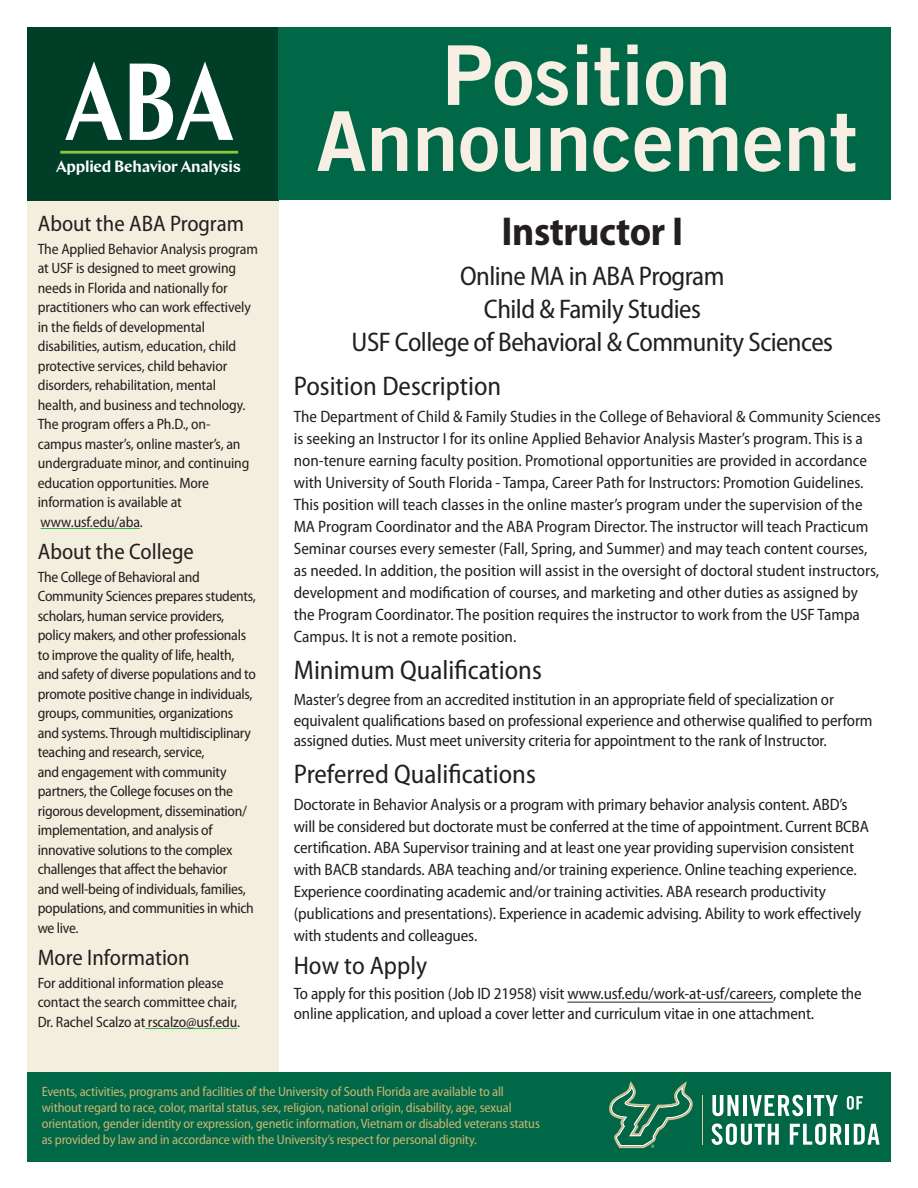
<style>
.page{position:relative;width:918px;height:1188px;background:#fff}
.page>*{position:absolute;margin:0;border:0;box-sizing:border-box;transform-origin:0 0}
.t1{font:600 109.05px "Chap";color:#fff;scale:.8 1}
.Heading1{font:82.5px/66px "Trade Gothic LT Std Bd 2";color:#f7efe4;text-align:center}
.BODY{font:700 semi-condensed 40.5px "Myriad Pro";letter-spacing:-.01em;color:#231f20}
.BODY-2{font:semi-condensed 27px/33.3px "Myriad Pro";letter-spacing:-.02em;color:#231f20;text-align:center}
.BODY-3{font:semi-condensed 27px "Myriad Pro";color:#231f20}
.BODY-4{font:semi-condensed 25.5px "Myriad Pro";color:#231f20}
.subhead_3{font:semi-condensed 22.5px "Myriad Pro";color:#231f20}
.BODY-5{font:semi-condensed 16.5px/22px "Myriad Pro";letter-spacing:-.01em;color:#231f20}
.t2{font:600 16.2px "Chap";letter-spacing:-.015em;color:#fff}
.body_small{font:semi-condensed 15px/19.5px "Myriad Pro";letter-spacing:-.02em;color:#231f20}
.footnote{font:semi-condensed 13.5px/16.2px "Myriad Pro";letter-spacing:-.01em;color:#ccb576}
</style>
<div class="page">
<div style="left:27px;top:198px;width:251px;height:910px;background:#f3eedd"></div>
<div style="left:27px;top:27px;width:251px;height:173px;background:#003e27"></div>
<div style="left:278px;top:27px;width:613px;height:173px;background:#006847"></div>
<hr style="left:41px;top:528px;width:99px;height:1px;background:#40ae49">
<hr style="left:145px;top:1028px;width:92px;height:1px;background:#40ae49">
<div style="left:27px;top:1072px;width:864px;height:90px;background:#006847"></div>
<hr style="left:60px;top:151px;width:178px;height:3px;background:#8bc63e">
<svg style="left:712px;top:1095px;width:26px;height:21px"></svg>
<hr style="left:743px;top:1095px;width:4px;height:21px;background:#fff">
<svg style="left:750px;top:1095px;width:53px;height:21px"></svg>
<hr style="left:807px;top:1095px;width:4px;height:21px;background:#fff">
<svg style="left:814px;top:1095px;width:24px;height:21px"></svg>
<svg style="left:847px;top:1096px;width:16px;height:14px"></svg>
<svg style="left:711px;top:1123px;width:68px;height:22px"></svg>
<svg style="left:790px;top:1123px;width:52px;height:22px"></svg>
<hr style="left:846px;top:1124px;width:3px;height:21px;background:#fff">
<svg style="left:854px;top:1124px;width:26px;height:21px"></svg>
<hr style="left:702px;top:1095px;width:1px;height:50px;background:#d7cb9f">
<svg style="left:609px;top:1081px;width:84px;height:67px"></svg>
<hr style="left:567px;top:1002px;width:207px;height:1px;background:#231f20">
<p class="t1" style="left:65px;top:32px;width:212px">ABA</p>
<p class="t2" style="left:56px;top:156px;width:186px">Applied Behavior Analysis</p>
<p class="subhead_3" style="left:38px;top:212px;width:208px">About the ABA Program</p>
<p class="body_small" style="left:38px;top:240px;width:222px">The Applied Behavior Analysis program at USF is designed to meet growing needs in Florida and nationally for practitioners who can work effectively in the fields of developmental disabilities, autism, education, child protective services, child behavior disorders, rehabilitation, mental health, and business and technology.<br>The program offers a Ph.D., on&shy;campus master’s, online master’s, an undergraduate minor, and continuing education opportunities. More information is available at www.usf.edu/aba.</p>
<p class="subhead_3" style="left:38px;top:540px;width:158px">About the College</p>
<p class="body_small" style="left:38px;top:568px;width:220px">The College of Behavioral and Community Sciences prepares students, scholars, human service providers, policy makers, and other professionals to improve the quality of life, health, and safety of diverse populations and to promote positive change in individuals, groups, communities, organizations and systems. Through multidisciplinary teaching and research, service,<br>and engagement with community partners, the College focuses on the rigorous development, dissemination/ implementation, and analysis of innovative solutions to the complex challenges that affect the behavior<br>and well-being of individuals, families, populations, and communities in which we live.</p>
<p class="subhead_3" style="left:38px;top:946px;width:153px">More Information</p>
<p class="body_small" style="left:38px;top:974px;width:204px">For additional information please contact the search committee chair,<br>Dr. Rachel Scalzo at rscalzo@usf.edu.</p>
<p class="Heading1" style="left:316px;top:41px;width:542px">Position<br>Announcement</p>
<p class="BODY" style="left:502px;top:209px;width:183px">Instructor I</p>
<p class="BODY-2" style="left:352px;top:260px;width:483px">Online MA in ABA Program<br>Child &amp; Family Studies<br>USF College of Behavioral &amp; Community Sciences</p>
<p class="BODY-3" style="left:294px;top:371px;width:209px">Position Description</p>
<p class="BODY-5" style="left:294px;top:405px;width:589px">The Department of Child &amp; Family Studies in the College of Behavioral &amp; Community Sciences is seeking an Instructor I for its online Applied Behavior Analysis Master’s program. This is a non-tenure earning faculty position. Promotional opportunities are provided in accordance with University of South Florida - Tampa, Career Path for Instructors: Promotion Guidelines.<br>This position will teach classes in the online master’s program under the supervision of the MA Program Coordinator and the ABA Program Director. The instructor will teach Practicum Seminar courses every semester (Fall, Spring, and Summer) and may teach content courses, as needed. In addition, the position will assist in the oversight of doctoral student instructors, development and modification of courses, and marketing and other duties as assigned by the Program Coordinator. The position requires the instructor to work from the USF Tampa Campus. It is not a remote position.</p>
<p class="BODY-3" style="left:294px;top:655px;width:250px">Minimum Qualifications</p>
<p class="BODY-5" style="left:294px;top:689px;width:580px;line-height:20.9px">Master’s degree from an accredited institution in an appropriate field of specialization or equivalent qualifications based on professional experience and otherwise qualified to perform assigned duties. Must meet university criteria for appointment to the rank of Instructor.</p>
<p class="BODY-3" style="left:294px;top:760px;width:244px">Preferred Qualifications</p>
<p class="BODY-5" style="left:294px;top:794px;width:577px">Doctorate in Behavior Analysis or a program with primary behavior analysis content. ABD’s will be considered but doctorate must be conferred at the time of appointment. Current BCBA certification. ABA Supervisor training and at least one year providing supervision consistent with BACB standards. ABA teaching and/or training experience. Online teaching experience.<br>Experience coordinating academic and/or training activities. ABA research productivity (publications and presentations). Experience in academic advising. Ability to work effectively with students and colleagues.</p>
<p class="BODY-4" style="left:294px;top:952px;width:135px">How to Apply</p>
<p class="BODY-5" style="left:294px;top:984px;width:570px;line-height:20.5px">To apply for this position (Job ID 21958) visit www.usf.edu/work-at-usf/careers, complete the online application, and upload a cover letter and curriculum vitae in one attachment.</p>
<p class="footnote" style="left:42px;top:1083px;width:500px">Events, activities, programs and facilities of the University of South Florida are available to all without regard to race, color, marital status, sex, religion, national origin, disability, age, sexual orientation, gender identity or expression, genetic information, Vietnam or disabled veterans status as provided by law and in accordance with the University’s respect for personal dignity.</p>
</div>
